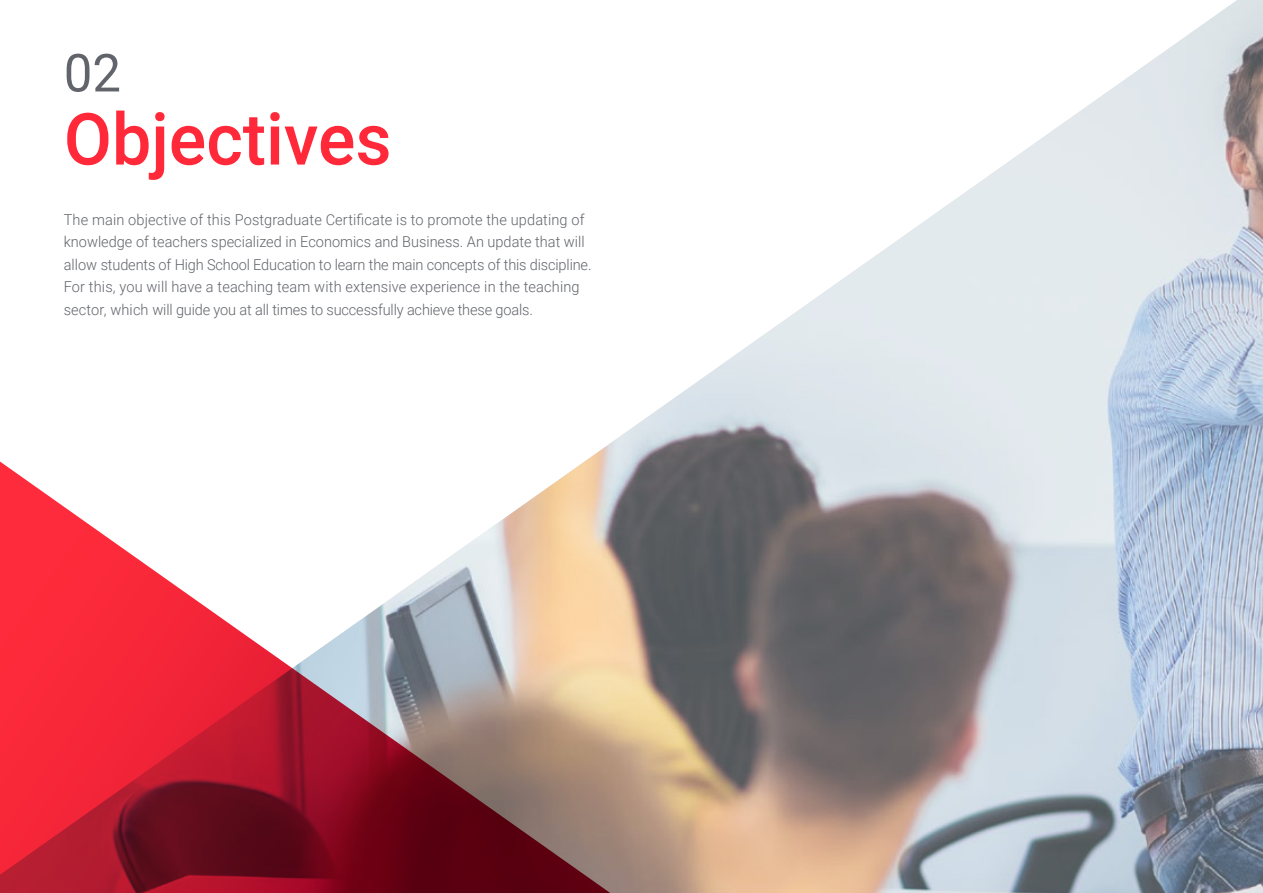
<style>
.page{position:relative;width:1263px;height:893px;background:#fff}
.page>*{position:absolute;margin:0;border:0;box-sizing:border-box;transform-origin:0 0}
.t1{font:500 72px "Roboto";color:#ff293a}
.t2{font:52.5px "Roboto";color:#61646a}
.t3{font:300 15px/22.5px "Roboto";color:#61646a}
</style>
<div class="page">
<img style="left:607px;top:0;width:656px;height:893px">
<svg style="left:0;top:446px;width:640px;height:447px"></svg>
<h2 class="t2" style="left:64px;top:36px;width:59px">02</h2>
<h1 class="t1" style="left:64px;top:89px;width:329px">Objectives</h1>
<p class="t3" style="left:64px;top:207px;width:529px">The main objective of this Postgraduate Certificate is to promote the updating of knowledge of teachers specialized in Economics and Business. An update that will allow students of High School Education to learn the main concepts of this discipline.<br>For this, you will have a teaching team with extensive experience in the teaching sector, which will guide you at all times to successfully achieve these goals.</p>
</div>
